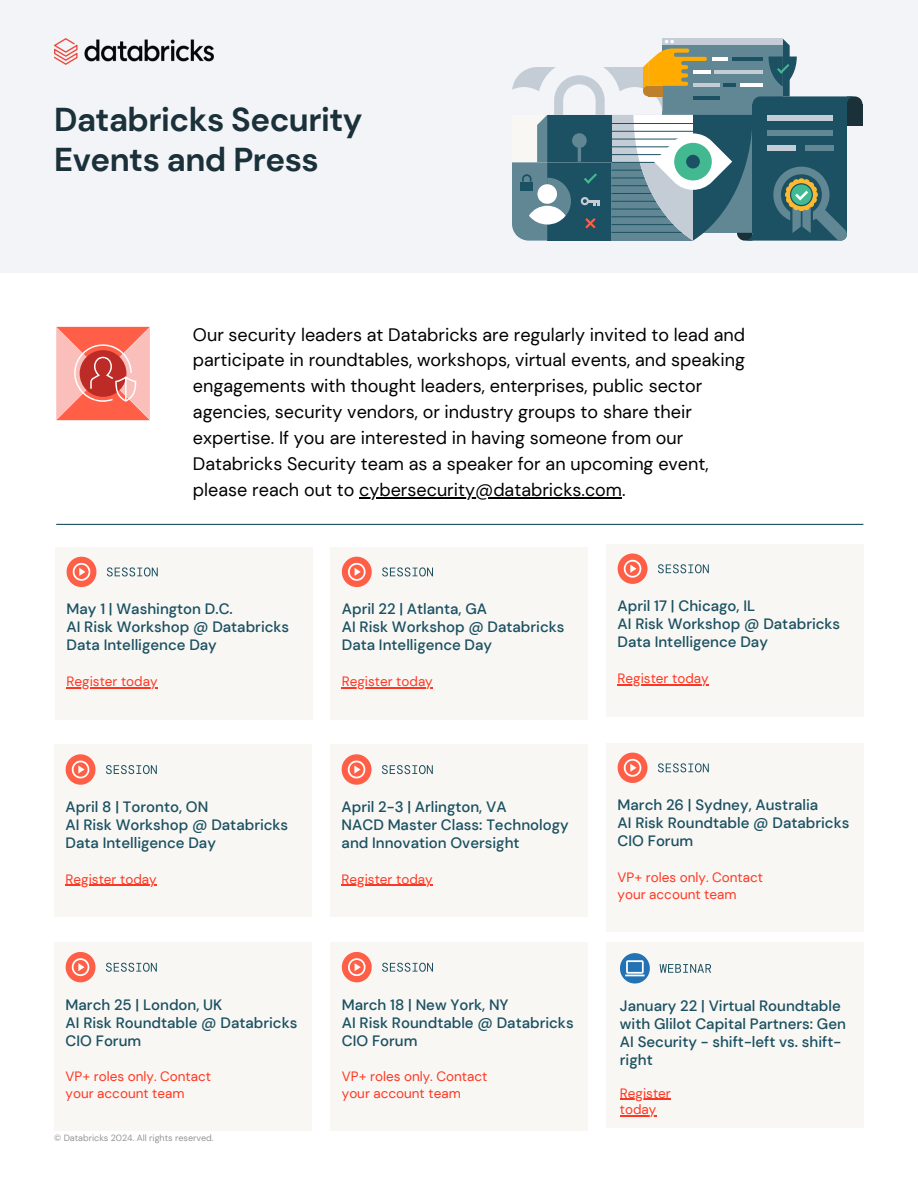
<style>
.page{position:relative;width:918px;height:1188px;background:#fff}
.page>*{position:absolute;margin:0;border:0;box-sizing:border-box;transform-origin:0 0}
.t1{font:700 33px/40.5px "DM Sans";letter-spacing:-.015em;color:#1b3139}
.t2{font:18px/25.8px "DM Sans";color:#000}
.t3{font:500 15px/18px "DM Sans";color:#1b5162}
.t4{font:13.5px/16.8px "DM Sans";color:#ff3621}
.t5{font:9px "DM Sans";color:#939596}
</style>
<div class="page">
<div style="left:0;top:0;width:918px;height:273px;background:#f2f4f8"></div>
<img style="left:54px;top:38px;width:160px;height:26px">
<svg style="left:512px;top:38px;width:351px;height:203px"></svg>
<div style="left:674px;top:143px;width:38px;height:37px;background:#42b990;border-radius:50%"></div>
<div style="left:686px;top:155px;width:14px;height:14px;background:#1b5162;border-radius:50%"></div>
<svg style="left:56px;top:327px;width:94px;height:93px;background:#f18377"></svg>
<hr style="left:359px;top:497px;width:263px;height:1px;background:#000">
<hr style="left:56px;top:524px;width:807px;height:1px;background:#1b5162">
<div style="left:606px;top:942px;width:257px;height:186px;background:#f9f7f4"></div>
<svg style="left:620px;top:953px;width:30px;height:31px"></svg>
<svg style="left:660px;top:964px;width:51px;height:9px"></svg>
<hr style="left:620px;top:1099px;width:51px;height:1px;background:#ff3621">
<hr style="left:620px;top:1116px;width:36px;height:1px;background:#ff3621">
<div style="left:330px;top:942px;width:258px;height:189px;background:#f9f7f4"></div>
<svg style="left:342px;top:952px;width:30px;height:30px"></svg>
<svg style="left:382px;top:963px;width:51px;height:9px"></svg>
<div style="left:54px;top:942px;width:257px;height:189px;background:#f9f7f4"></div>
<svg style="left:66px;top:952px;width:29px;height:30px"></svg>
<svg style="left:106px;top:963px;width:51px;height:9px"></svg>
<div style="left:606px;top:743px;width:257px;height:189px;background:#f9f7f4"></div>
<svg style="left:618px;top:753px;width:29px;height:30px"></svg>
<svg style="left:658px;top:763px;width:51px;height:9px"></svg>
<div style="left:330px;top:745px;width:257px;height:172px;background:#f9f7f4"></div>
<hr style="left:342px;top:885px;width:91px;height:1px;background:#ff3621">
<svg style="left:342px;top:754px;width:29px;height:31px"></svg>
<svg style="left:382px;top:765px;width:51px;height:9px"></svg>
<div style="left:54px;top:745px;width:257px;height:172px;background:#f9f7f4"></div>
<hr style="left:66px;top:885px;width:91px;height:1px;background:#ff3621">
<svg style="left:66px;top:754px;width:29px;height:31px"></svg>
<svg style="left:106px;top:765px;width:51px;height:9px"></svg>
<div style="left:606px;top:544px;width:257px;height:172px;background:#f9f7f4"></div>
<hr style="left:618px;top:684px;width:91px;height:1px;background:#ff3621">
<svg style="left:618px;top:554px;width:29px;height:30px"></svg>
<svg style="left:658px;top:564px;width:51px;height:9px"></svg>
<div style="left:330px;top:547px;width:258px;height:172px;background:#f9f7f4"></div>
<hr style="left:342px;top:687px;width:91px;height:1px;background:#ff3621">
<svg style="left:342px;top:557px;width:30px;height:30px"></svg>
<svg style="left:382px;top:567px;width:51px;height:9px"></svg>
<div style="left:55px;top:547px;width:257px;height:172px;background:#f9f7f4"></div>
<hr style="left:67px;top:687px;width:91px;height:1px;background:#ff3621">
<svg style="left:67px;top:557px;width:29px;height:30px"></svg>
<svg style="left:107px;top:567px;width:51px;height:9px"></svg>
<p class="t1" style="left:54px;top:99px;width:310px">Databricks Security<br>Events and Press</p>
<p class="t2" style="left:193px;top:322px;width:554px">Our security leaders at Databricks are regularly invited to lead and participate in roundtables, workshops, virtual events, and speaking engagements with thought leaders, enterprises, public sector agencies, security vendors, or industry groups to share their expertise. If you are interested in having someone from our Databricks Security team as a speaker for an upcoming event, please reach out to cybersecurity@databricks.com.</p>
<p class="t3" style="left:67px;top:600px;width:224px">May 1 | Washington D.C.<br>AI Risk Workshop @ Databricks<br>Data Intelligence Day</p>
<h4 class="t4" style="left:67px;top:673px;width:93px">Register today</h4>
<p class="t3" style="left:66px;top:798px;width:224px">April 8 | Toronto, ON<br>AI Risk Workshop @ Databricks<br>Data Intelligence Day</p>
<h4 class="t4" style="left:66px;top:871px;width:93px">Register today</h4>
<h3 class="t3" style="left:66px;top:996px;width:233px">March 25 | London, UK<br>AI Risk Roundtable @ Databricks<br>CIO Forum</h3>
<p class="t4" style="left:66px;top:1068px;width:147px">VP+ roles only. Contact your account team</p>
<h1 class="t5" style="left:54px;top:1132px;width:161px">© Databricks 2024. All rights reserved.</h1>
<h3 class="t3" style="left:342px;top:600px;width:224px">April 22 | Atlanta, GA<br>AI Risk Workshop @ Databricks<br>Data Intelligence Day</h3>
<p class="t4" style="left:342px;top:673px;width:93px">Register today</p>
<h3 class="t3" style="left:342px;top:798px;width:229px">April 2-3 | Arlington, VA<br>NACD Master Class: Technology and Innovation Oversight</h3>
<p class="t4" style="left:342px;top:871px;width:93px">Register today</p>
<h4 class="t3" style="left:342px;top:996px;width:233px">March 18 | New York, NY<br>AI Risk Roundtable @ Databricks<br>CIO Forum</h4>
<h3 class="t4" style="left:342px;top:1068px;width:147px">VP+ roles only. Contact your account team</h3>
<h4 class="t3" style="left:618px;top:597px;width:224px">April 17 | Chicago, IL<br>AI Risk Workshop @ Databricks<br>Data Intelligence Day</h4>
<h3 class="t4" style="left:618px;top:670px;width:93px">Register today</h3>
<p class="t3" style="left:618px;top:796px;width:233px">March 26 | Sydney, Australia<br>AI Risk Roundtable @ Databricks<br>CIO Forum</p>
<h4 class="t4" style="left:618px;top:869px;width:147px">VP+ roles only. Contact your account team</h4>
<h2 class="t3" style="left:620px;top:997px;width:228px">January 22 | Virtual Roundtable with Glilot Capital Partners: Gen<br>AI Security - shift-left vs. shift&shy;right</h2>
<p class="t4" style="left:620px;top:1084px;width:52px">Register</p>
<p class="t4" style="left:620px;top:1101px;width:38px">today</p>
</div>
